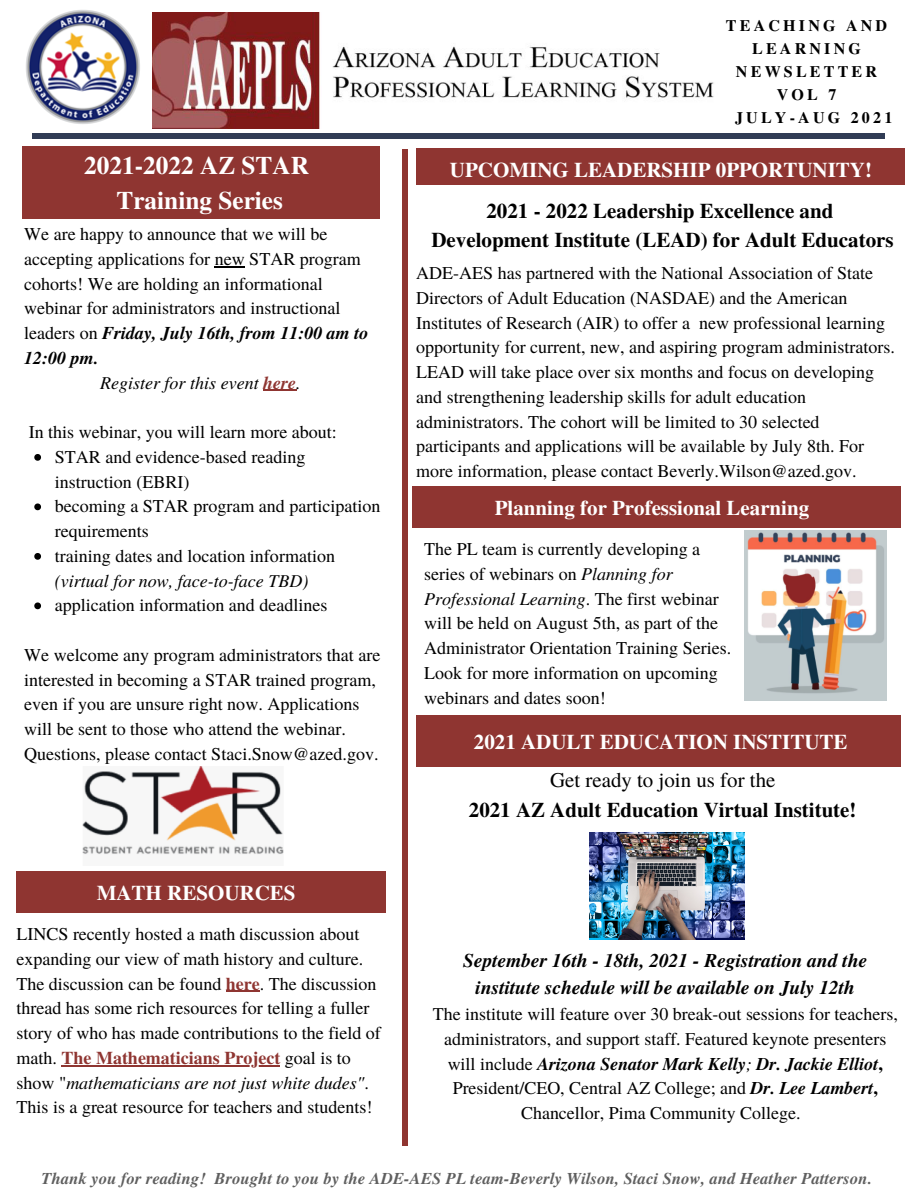
<style>
.page{position:relative;width:918px;height:1188px;background:#fff}
.page>*{position:absolute;margin:0;border:0;box-sizing:border-box;transform-origin:0 0}
.t1{font:700 25.35px "Te X Gyre Termes";color:#fff}
.t2{font:700 21px "Te X Gyre Termes";color:#000}
.t3{font:700 21px "Te X Gyre Termes";color:#fff}
.t4{font:21px "Te X Gyre Termes";color:#000}
.t5{font:italic 700 19.5px/27px "Te X Gyre Termes";color:#000;text-align:center}
.t6{font:18px/24.8px "Te X Gyre Termes";color:#000}
.t7{font:italic 18px "Te X Gyre Termes";color:#000}
.t8{font:italic 700 16.5px "Te X Gyre Termes";letter-spacing:.01em;color:#5f5f5f}
.t9{font:700 16.05px/23px "Te X Gyre Termes";letter-spacing:.2em;color:#000;text-align:center}
.s1{font-weight:700;font-style:italic}
.s2{font-weight:700;color:#8f3531}
.s3{font-style:italic}
.s4{font-weight:700}
</style>
<div class="page">
<div style="left:33px;top:133px;width:852px;height:5px;background:#313c55"></div>
<div style="left:402px;top:149px;width:6px;height:997px;background:#8f3531"></div>
<img style="left:153px;top:13px;width:561px;height:115px">
<div style="left:416px;top:716px;width:484px;height:51px;background:#8f3531"></div>
<img style="left:26px;top:10px;width:114px;height:114px">
<div style="left:22px;top:146px;width:358px;height:73px;background:#8f3531"></div>
<div style="left:416px;top:148px;width:489px;height:37px;background:#8f3531"></div>
<div style="left:412px;top:486px;width:488px;height:42px;background:#8f3531"></div>
<div style="left:17px;top:872px;width:369px;height:41px;background:#8f3531"></div>
<img style="left:589px;top:833px;width:156px;height:107px">
<svg style="left:34px;top:454px;width:7px;height:7px"></svg>
<svg style="left:34px;top:503px;width:7px;height:7px"></svg>
<svg style="left:34px;top:553px;width:7px;height:7px"></svg>
<svg style="left:34px;top:602px;width:7px;height:7px"></svg>
<hr style="left:215px;top:266px;width:30px;height:1px;background:#000">
<hr style="left:263px;top:390px;width:33px;height:1px;background:#8f3531">
<img style="left:83px;top:767px;width:201px;height:88px">
<img style="left:745px;top:531px;width:141px;height:170px">
<hr style="left:226px;top:991px;width:34px;height:1px;background:#8f3531">
<hr style="left:62px;top:1065px;width:218px;height:1px;background:#8f3531">
<p class="t1" style="left:84px;top:145px;width:226px">2021-2022 AZ STAR</p>
<p class="t1" style="left:117px;top:180px;width:168px">Training Series</p>
<p class="t6" style="left:24px;top:221px;width:346px">We are happy to announce that we will be accepting applications for new STAR program cohorts! We are holding an informational webinar for administrators and instructional leaders on <span class="s1">Friday, July 16th, from 11:00 am to 12:00 pm.</span></p>
<p class="t7" style="left:100px;top:369px;width:202px">Register for this event <span class="s2">here</span>.</p>
<p class="t6" style="left:29px;top:419px;width:310px">In this webinar, you will learn more about:</p>
<p class="t6" style="left:55px;top:444px;width:252px">STAR and evidence-based reading instruction (EBRI)</p>
<p class="t6" style="left:55px;top:493px;width:327px">becoming a STAR program and participation requirements</p>
<p class="t6" style="left:55px;top:543px;width:282px">training dates and location information <span class="s3">(virtual for now, face-to-face TBD)</span></p>
<p class="t6" style="left:55px;top:592px;width:274px">application information and deadlines</p>
<p class="t6" style="left:24px;top:642px;width:358px">We welcome any program administrators that are interested in becoming a STAR trained program, even if you are unsure right now. Applications will be sent to those who attend the webinar.<br>Questions, please contact Staci.Snow@azed.gov.</p>
<p class="t3" style="left:97px;top:877px;width:200px">MATH RESOURCES</p>
<p class="t6" style="left:17px;top:921px;width:366px">LINCS recently hosted a math discussion about expanding our view of math history and culture.<br>The discussion can be found <span class="s2">here</span>. The discussion thread has some rich resources for telling a fuller story of who has made contributions to the field of math. <span class="s2">The Mathematicians Project</span> goal is to show "<span class="s3">mathematicians are not just white dudes"</span>.<br>This is a great resource for teachers and students!</p>
<p class="t9" style="left:726px;top:13px;width:163px">TEACHING AND<br>LEARNING<br>NEWSLETTER</p>
<p class="t9" style="left:777px;top:82px;width:61px">VOL 7</p>
<p class="t9" style="left:735px;top:105px;width:159px">JULY-AUG 2021</p>
<p class="t3" style="left:450px;top:154px;width:424px">UPCOMING LEADERSHIP 0PPORTUNITY!</p>
<p class="t2" style="left:487px;top:194px;width:348px">2021 - 2022 Leadership Excellence and</p>
<p class="t2" style="left:431px;top:224px;width:464px">Development Institute (LEAD) for Adult Educators</p>
<p class="t6" style="left:416px;top:260px;width:480px">ADE-AES has partnered with the National Association of State Directors of Adult Education (NASDAE) and the American Institutes of Research (AIR) to offer a new professional learning opportunity for current, new, and aspiring program administrators.<br>LEAD will take place over six months and focus on developing and strengthening leadership skills for adult education administrators. The cohort will be limited to 30 selected participants and applications will be available by July 8th. For more information, please contact Beverly.Wilson@azed.gov.</p>
<p class="t3" style="left:495px;top:492px;width:316px">Planning for Professional Learning</p>
<p class="t6" style="left:424px;top:536px;width:308px">The PL team is currently developing a series of webinars on <span class="s3">Planning for Professional Learning</span>. The first webinar will be held on August 5th, as part of the Administrator Orientation Training Series.<br>Look for more information on upcoming webinars and dates soon!</p>
<p class="t3" style="left:474px;top:726px;width:375px">2021 ADULT EDUCATION INSTITUTE</p>
<p class="t4" style="left:550px;top:765px;width:227px">Get ready to join us for the</p>
<p class="t2" style="left:469px;top:793px;width:389px">2021 AZ Adult Education Virtual Institute!</p>
<p class="t5" style="left:463px;top:946px;width:406px">September 16th - 18th, 2021 - Registration and the institute schedule will be available on July 12th</p>
<p class="t6" style="left:433px;top:1001px;width:467px;text-align:center">The institute will feature over 30 break-out sessions for teachers, administrators, and support staff. Featured keynote presenters will include <span class="s1">Arizona Senator Mark Kelly</span><span class="s3">;</span> <span class="s1">Dr. Jackie Elliot</span><span class="s4">, </span>President/CEO, Central AZ College; and <span class="s1">Dr. Lee Lambert</span><span class="s4">, </span>Chancellor, Pima Community College.</p>
<p class="t8" style="left:42px;top:1166px;width:832px">Thank you for reading! Brought to you by the ADE-AES PL team-Beverly Wilson, Staci Snow, and Heather Patterson.</p>
</div>
